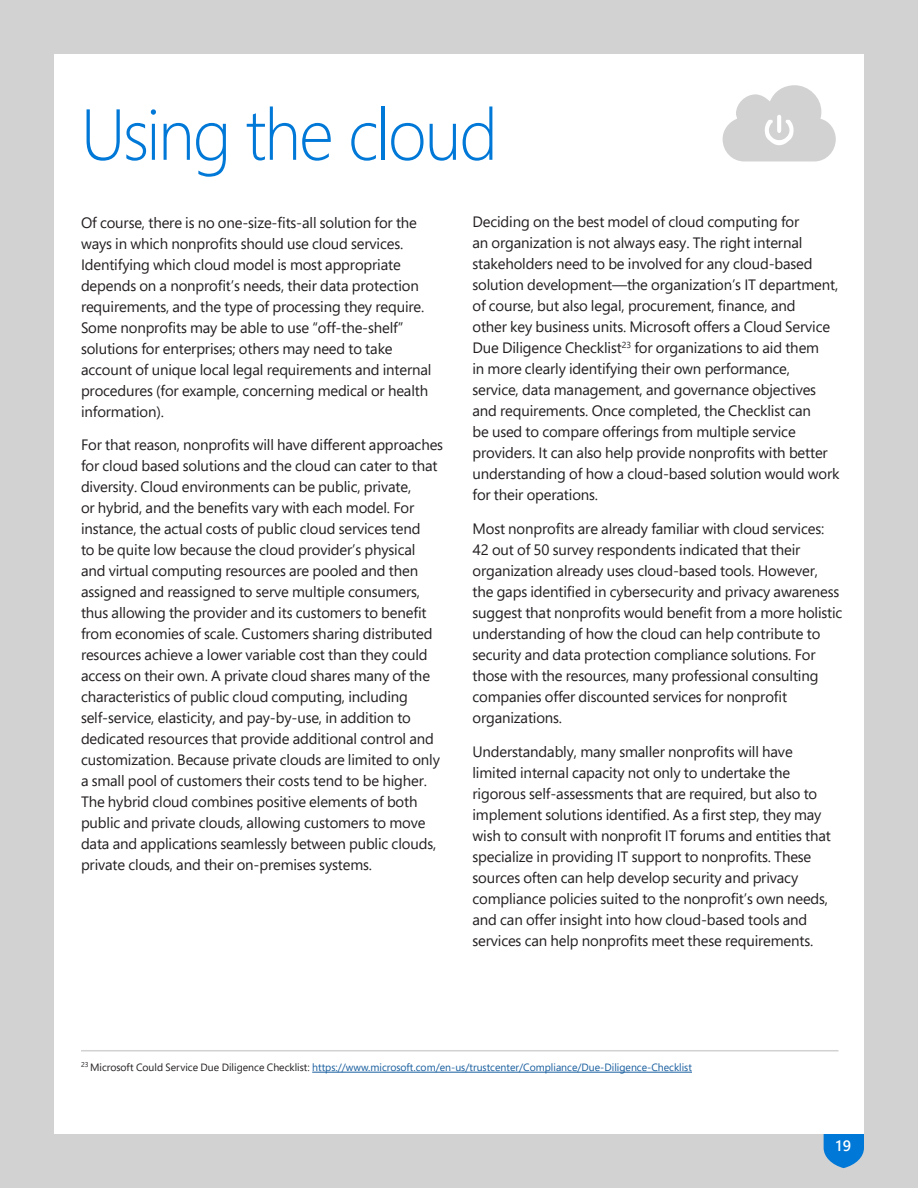
<style>
.page{position:relative;width:918px;height:1188px;background:#d2d2d2}
.page>*{position:absolute;margin:0;border:0;box-sizing:border-box;transform-origin:0 0}
.t1{font:300 72px "Segoe Pro";letter-spacing:-.03em;color:#0078d7;scale:.95 1}
.t2{font:15px/21px "Segoe Pro";letter-spacing:-.01em;color:#231f20}
.t3{font:600 15px "Segoe Pro";color:#fff}
.t4{font:10.5px "Segoe Pro";color:#175d9e}
.s1{color:#231f20}
</style>
<div class="page">
<div style="left:54px;top:54px;width:810px;height:1080px;background:#fff"></div>
<svg style="left:824px;top:1134px;width:40px;height:34px"></svg>
<svg style="left:723px;top:85px;width:113px;height:76px"></svg>
<hr style="left:312px;top:1072px;width:380px;height:1px;background:#175d9e">
<hr style="left:81px;top:1050px;width:757px;height:1px;background:#d2d2d2">
<p class="t1" style="left:81px;top:85px;width:440px">Using the cloud</p>
<p class="t2" style="left:81px;top:211px;width:352px">Of course, there is no one-size-fits-all solution for the ways in which nonprofits should use cloud services.<br>Identifying which cloud model is most appropriate depends on a nonprofit’s needs, their data protection requirements, and the type of processing they require.<br>Some nonprofits may be able to use “off-the-shelf” solutions for enterprises; others may need to take account of unique local legal requirements and internal procedures (for example, concerning medical or health information).</p>
<p class="t2" style="left:81px;top:434px;width:364px">For that reason, nonprofits will have different approaches for cloud based solutions and the cloud can cater to that diversity. Cloud environments can be public, private,<br>or hybrid, and the benefits vary with each model. For instance, the actual costs of public cloud services tend<br>to be quite low because the cloud provider’s physical and virtual computing resources are pooled and then assigned and reassigned to serve multiple consumers, thus allowing the provider and its customers to benefit from economies of scale. Customers sharing distributed resources achieve a lower variable cost than they could access on their own. A private cloud shares many of the characteristics of public cloud computing, including self-service, elasticity, and pay-by-use, in addition to dedicated resources that provide additional control and customization. Because private clouds are limited to only a small pool of customers their costs tend to be higher.<br>The hybrid cloud combines positive elements of both public and private clouds, allowing customers to move data and applications seamlessly between public clouds, private clouds, and their on-premises systems.</p>
<p class="t2" style="left:472px;top:211px;width:369px">Deciding on the best model of cloud computing for<br>an organization is not always easy. The right internal stakeholders need to be involved for any cloud-based solution development—the organization’s IT department, of course, but also legal, procurement, finance, and<br>other key business units. Microsoft offers a Cloud Service Due Diligence Checklist<sup>23</sup> for organizations to aid them<br>in more clearly identifying their own performance, service, data management, and governance objectives and requirements. Once completed, the Checklist can<br>be used to compare offerings from multiple service providers. It can also help provide nonprofits with better understanding of how a cloud-based solution would work for their operations.</p>
<p class="t2" style="left:472px;top:518px;width:372px">Most nonprofits are already familiar with cloud services:<br>42 out of 50 survey respondents indicated that their organization already uses cloud-based tools. However, the gaps identified in cybersecurity and privacy awareness suggest that nonprofits would benefit from a more holistic understanding of how the cloud can help contribute to security and data protection compliance solutions. For those with the resources, many professional consulting companies offer discounted services for nonprofit organizations.</p>
<p class="t2" style="left:472px;top:741px;width:360px">Understandably, many smaller nonprofits will have limited internal capacity not only to undertake the rigorous self-assessments that are required, but also to implement solutions identified. As a first step, they may wish to consult with nonprofit IT forums and entities that specialize in providing IT support to nonprofits. These sources often can help develop security and privacy compliance policies suited to the nonprofit’s own needs, and can offer insight into how cloud-based tools and services can help nonprofits meet these requirements.</p>
<p class="t4" style="left:81px;top:1060px;width:612px"><sup>23</sup> <span class="s1">Microsoft Could Service Due Diligence Checklist:</span> https://www.microsoft.com/en-us/trustcenter/Compliance/Due-Diligence-Checklist</p>
<p class="t3" style="left:836px;top:1136px;width:17px">19</p>
</div>
